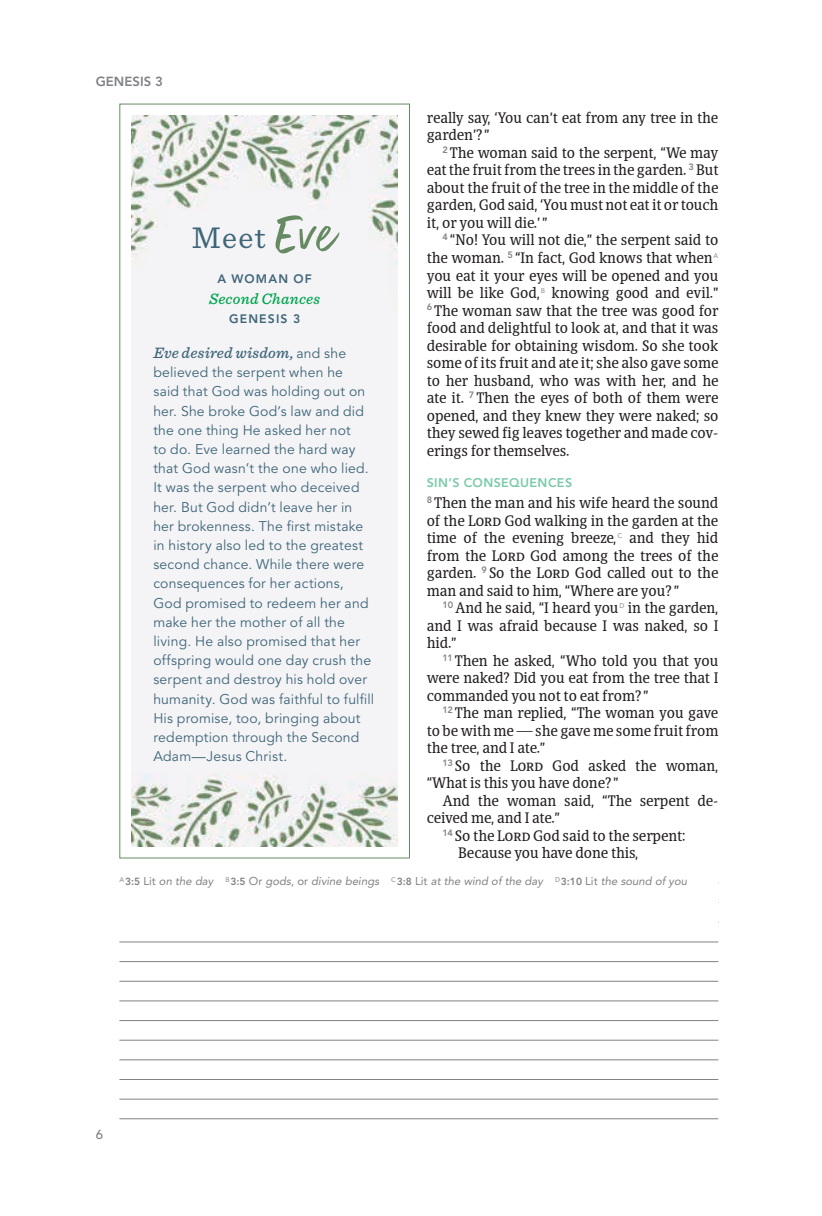
<style>
.page{position:relative;width:822px;height:1216px;background:#fff}
.page>*{position:absolute;margin:0;border:0;box-sizing:border-box;transform-origin:0 0}
.t1{font:31.32px "Sentinel";color:#3e6678}
.t2{font:15.75px/17.5px "Bible Serif 615";color:#231f20;text-align:justify}
.t3{font:italic 500 15.75px "Sentinel";letter-spacing:.015em;color:#3e6678}
.t4{font:italic 500 15.75px "Sentinel";letter-spacing:.015em;color:#00a54f}
.t5{font:14px/19.2px "Avenir LT Std";letter-spacing:.015em;color:#3e6678}
.t6{font:800 13.12px "Avenir LT Std";color:#808285}
.t7{font:500 13.12px "Avenir LT Std";color:#808285}
.t8{font:800 12.42px "Avenir LT Std";letter-spacing:.035em;color:#7bcaaa}
.t9{font:800 12.25px "Avenir LT Std";letter-spacing:.095em;color:#3e6678}
.t10{font:italic 11.38px "Avenir LT Std";color:#808285}
.t11{font:500 6.83px "Avenir LT Std";color:#939598}
.s1{font-family:"Better Times";font-size:61.07px;color:#668b63}
.s2{font-family:"Avenir LT Std";font-weight:400;font-style:normal;font-size:14px}
.s3{font-weight:800;font-style:normal;font-size:10.15px}
.s4{font-style:normal}
</style>
<div class="page">
<hr style="left:119px;top:1118px;width:599px;height:1px;background:#808285">
<hr style="left:119px;top:1098px;width:599px;height:1px;background:#808285">
<hr style="left:119px;top:1078px;width:599px;height:1px;background:#808285">
<hr style="left:119px;top:1059px;width:599px;height:1px;background:#808285">
<hr style="left:119px;top:1039px;width:599px;height:1px;background:#808285">
<hr style="left:119px;top:1020px;width:599px;height:1px;background:#808285">
<hr style="left:119px;top:1000px;width:599px;height:1px;background:#808285">
<hr style="left:119px;top:980px;width:599px;height:1px;background:#808285">
<hr style="left:119px;top:961px;width:599px;height:1px;background:#808285">
<hr style="left:119px;top:941px;width:599px;height:1px;background:#808285">
<svg style="left:119px;top:103px;width:291px;height:755px"></svg>
<p class="t6" style="left:96px;top:74px;width:19px">GENESIS</p>
<p class="t6" style="left:155px;top:74px;width:9px">3</p>
<h1 class="t1" style="left:192px;top:214px;width:147px">Meet <span class="s1">Eve</span></h1>
<p class="t9" style="left:217px;top:271px;width:96px">A WOMAN OF</p>
<p class="t4" style="left:209px;top:286px;width:112px">Second Chances</p>
<p class="t9" style="left:229px;top:311px;width:73px">GENESIS 3</p>
<p class="t3" style="left:153px;top:341px;width:194px">Eve desired wisdom, <span class="s2">and she</span></p>
<p class="t5" style="left:153px;top:363px;width:222px">believed the serpent when he<br>said that God was holding out on her. She broke God’s law and did the one thing He asked her not<br>to do. Eve learned the hard way that God wasn’t the one who lied.<br>It was the serpent who deceived her. But God didn’t leave her in her brokenness. The first mistake in history also led to the greatest second chance. While there were consequences for her actions,<br>God promised to redeem her and make her the mother of all the living. He also promised that her offspring would one day crush the serpent and destroy his hold over humanity. God was faithful to fulfill<br>His promise, too, bringing about redemption through the Second<br>Adam—Jesus Christ.</p>
<p class="t2" style="left:426px;top:109px;width:293px">really say, ‘You can’t eat from any tree in the garden’?”</p>
<p class="t2" style="left:426px;top:144px;width:293px;text-indent:16px"><sup>2</sup> -The woman said to the serpent, “We may eat the fruit from the trees in the garden. <sup>3</sup> -But about the fruit of the tree in the middle of the garden, God said, ‘You must not eat it or touch it, or you will die.’”</p>
<p class="t2" style="left:426px;top:231px;width:293px;text-indent:16px"><sup>4</sup> “No! You will not die,” the serpent said to the woman. <sup>5</sup> “In fact, God knows that when</p>
<p class="t11" style="left:713px;top:252px;width:6px">A</p>
<p class="t2" style="left:426px;top:266px;width:293px">you eat it your eyes will be opened and you will be like God,</p>
<p class="t2" style="left:426px;top:284px;width:293px;text-indent:125px">knowing good and evil.” <sup>6</sup> -The woman saw that the tree was good for food and delightful to look at, and that it was desirable for obtaining wisdom. So she took some of its fruit and ate it; she also gave some to her husband, who was with her, and he ate it. <sup>7</sup> -Then the eyes of both of them were opened, and they knew they were naked; so they sewed fig leaves together and made cov&shy;erings for themselves.</p>
<p class="t8" style="left:426px;top:475px;width:147px">SIN’S CONSEQUENCES</p>
<p class="t2" style="left:426px;top:494px;width:293px"><sup>8</sup> -Then the man and his wife heard the sound of the Lord God walking in the garden at the time of the evening breeze,</p>
<p class="t11" style="left:540px;top:287px;width:6px">B</p>
<p class="t11" style="left:617px;top:532px;width:6px">C</p>
<p class="t2" style="left:629px;top:529px;width:91px">and they hid</p>
<p class="t2" style="left:426px;top:546px;width:293px">from the Lord God among the trees of the</p>
<p class="t2" style="left:426px;top:564px;width:293px">garden. <sup>9</sup> -So the Lord God called out to the</p>
<p class="t2" style="left:426px;top:581px;width:254px">man and said to him, “Where are you?”</p>
<p class="t2" style="left:442px;top:599px;width:177px"><sup>10</sup> -And he said, “I heard you</p>
<p class="t11" style="left:619px;top:602px;width:7px">D</p>
<p class="t2" style="left:426px;top:599px;width:293px;text-indent:201px">in the garden, and I was afraid because I was naked, so I hid.”</p>
<p class="t2" style="left:426px;top:651px;width:293px;text-indent:16px"><sup>11</sup> -Then he asked, “Who told you that you were naked? Did you eat from the tree that I commanded you not to eat from?”</p>
<p class="t2" style="left:426px;top:704px;width:293px;text-indent:16px"><sup>12</sup> -The man replied, “The woman you gave to be with me — -she gave me some fruit from the tree, and I ate.”</p>
<p class="t2" style="left:426px;top:756px;width:293px;text-indent:16px"><sup>13</sup> -So the Lord God asked the woman, “What is this you have done?”</p>
<p class="t2" style="left:442px;top:791px;width:277px">And the woman said, “The serpent de-</p>
<p class="t2" style="left:426px;top:809px;width:135px">ceived me, and I ate.”</p>
<p class="t2" style="left:442px;top:826px;width:244px"><sup>14</sup> -So the Lord God said to the serpent:</p>
<p class="t2" style="left:458px;top:844px;width:182px">Because you have done this,</p>
<p class="t10" style="left:119px;top:874px;width:569px"><sup>A</sup><span class="s3">3:5</span> <span class="s4">Lit</span> on the day <sup>B</sup><span class="s3">3:5</span> <span class="s4">Or</span> gods<span class="s4">, or</span> divine beings <sup>C</sup><span class="s3">3:8</span> <span class="s4">Lit</span> at the wind of the day <sup>D</sup><span class="s3">3:10</span> <span class="s4">Lit</span> the sound of you</p>
<p class="t7" style="left:96px;top:1126px;width:9px">6</p>
</div>
